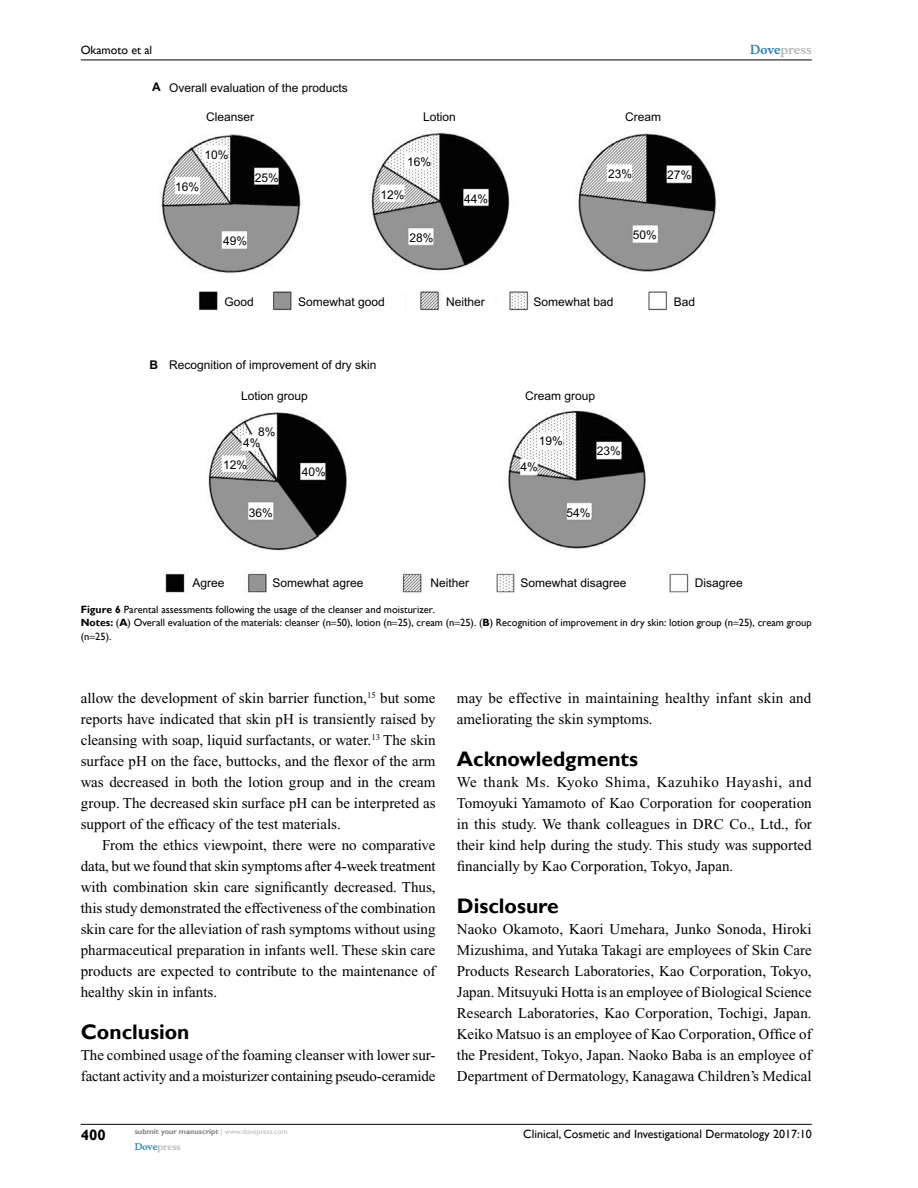
<style>
.page{position:relative;width:918px;height:1188px;background:#fff}
.page>*{position:absolute;margin:0;border:0;box-sizing:border-box;transform-origin:0 0}
.t1{font:700 21px "Gill Sans";color:#000}
.t2{font:15px/21px "Times New Roman";color:#000;text-align:justify}
.t3{font:700 15px "Gill Sans";color:#000}
.t4{font:12px/10.8px "Arial";color:#000}
.t5{font:12px "Gill Sans";color:#000}
.t6{font:700 12px "Musee";color:#b8babc}
.t7{font:700 12px "Arial";color:#000}
.t8{font:10.5px/13.5px "Gill Sans";color:#000}
.t9{font:700 9px "Musee";color:#b8babc}
.t10{font:700 7.5px "Gill Sans";color:#808285}
.s1{font-weight:700}
.s2{color:#3785ad}
.s3{font-weight:400;color:#b8babc}
</style>
<div class="page">
<hr style="left:81px;top:1124px;width:731px;height:1px;background:#000">
<hr style="left:81px;top:60px;width:731px;height:1px;background:#000">
<img style="left:161px;top:132px;width:555px;height:461px">
<p class="t5" style="left:81px;top:43px;width:73px">Okamoto et al</p>
<p class="t7" style="left:152px;top:78px;width:10px">A</p>
<p class="t4" style="left:169px;top:82px;width:180px">Overall evaluation of the products</p>
<p class="t4" style="left:206px;top:112px;width:50px">Cleanser</p>
<p class="t4" style="left:204px;top:150px;width:26px">10%</p>
<p class="t4" style="left:175px;top:182px;width:26px">16%</p>
<p class="t4" style="left:255px;top:172px;width:26px">25%</p>
<p class="t4" style="left:223px;top:236px;width:26px">49%</p>
<p class="t4" style="left:423px;top:111px;width:34px">Lotion</p>
<p class="t4" style="left:625px;top:111px;width:37px">Cream</p>
<p class="t4" style="left:407px;top:157px;width:26px">16%</p>
<p class="t4" style="left:380px;top:189px;width:26px">12%</p>
<p class="t4" style="left:464px;top:193px;width:26px">44%</p>
<p class="t4" style="left:608px;top:169px;width:26px">23%</p>
<p class="t4" style="left:667px;top:170px;width:26px">27%</p>
<p class="t4" style="left:410px;top:232px;width:26px">28%</p>
<p class="t4" style="left:633px;top:230px;width:26px">50%</p>
<p class="t4" style="left:225px;top:296px;width:31px">Good</p>
<p class="t4" style="left:298px;top:296px;width:88px">Somewhat good</p>
<p class="t4" style="left:446px;top:296px;width:40px">Neither</p>
<p class="t4" style="left:534px;top:296px;width:82px">Somewhat bad</p>
<p class="t4" style="left:674px;top:296px;width:23px">Bad</p>
<p class="t4" style="left:150px;top:360px;width:228px"><span class="s1">B</span> Recognition of improvement of dry skin</p>
<p class="t4" style="left:241px;top:390px;width:68px">Lotion group</p>
<p class="t4" style="left:525px;top:390px;width:72px">Cream group</p>
<p class="t4" style="left:243px;top:426px;width:34px;text-indent:15px">8%<br>4%</p>
<p class="t4" style="left:223px;top:460px;width:26px">12%</p>
<p class="t4" style="left:249px;top:507px;width:26px">36%</p>
<p class="t4" style="left:302px;top:467px;width:26px">40%</p>
<p class="t4" style="left:539px;top:436px;width:26px">19%</p>
<p class="t4" style="left:521px;top:462px;width:19px">4%</p>
<p class="t4" style="left:597px;top:446px;width:26px">23%</p>
<p class="t4" style="left:567px;top:507px;width:26px">54%</p>
<p class="t6" style="left:750px;top:43px;width:63px"><span class="s2">Dove</span>press</p>
<p class="t4" style="left:193px;top:578px;width:34px">Agree</p>
<p class="t4" style="left:273px;top:578px;width:92px">Somewhat agree</p>
<p class="t4" style="left:430px;top:578px;width:40px">Neither</p>
<p class="t4" style="left:521px;top:578px;width:108px">Somewhat disagree</p>
<p class="t4" style="left:695px;top:578px;width:50px">Disagree</p>
<p class="t8" style="left:81px;top:602px;width:732px"><span class="s1">Figure 6</span> Parental assessments following the usage of the cleanser and moisturizer.<br><span class="s1">Notes:</span> (<span class="s1">A</span>) Overall evaluation of the materials: cleanser (n 50), lotion (n 25), cream (n 25). (<span class="s1">B</span>) Recognition of improvement in dry skin: lotion group (n 25), cream group (n 25).</p>
<p class="t2" style="left:81px;top:687px;width:356px">allow the development of skin barrier function,<sup>15</sup> but some reports have indicated that skin pH is transiently raised by cleansing with soap, liquid surfactants, or water.<sup>13</sup> The skin surface pH on the face, buttocks, and the flexor of the arm was decreased in both the lotion group and in the cream group. The decreased skin surface pH can be interpreted as support of the efficacy of the test materials.</p>
<p class="t2" style="left:81px;top:834px;width:357px;text-indent:21px">From the ethics viewpoint, there were no comparative data, but we found that skin symptoms after 4-week treatment with combination skin care significantly decreased. Thus, this study demonstrated the effectiveness of the combination skin care for the alleviation of rash symptoms without using pharmaceutical preparation in infants well. These skin care products are expected to contribute to the maintenance of healthy skin in infants.</p>
<h1 class="t1" style="left:81px;top:1019px;width:110px">Conclusion</h1>
<p class="t2" style="left:81px;top:1044px;width:356px">The combined usage of the foaming cleanser with lower sur&shy;factant activity and a moisturizer containing pseudo-ceramide</p>
<p class="t2" style="left:457px;top:687px;width:356px">may be effective in maintaining healthy infant skin and ameliorating the skin symptoms.</p>
<h1 class="t1" style="left:457px;top:746px;width:183px">Acknowledgments</h1>
<p class="t2" style="left:457px;top:771px;width:357px">We thank Ms. Kyoko Shima, Kazuhiko Hayashi, and Tomoyuki Yamamoto of Kao Corporation for cooperation in this study. We thank colleagues in DRC Co., Ltd., for their kind help during the study. This study was supported financially by Kao Corporation, Tokyo, Japan.</p>
<h1 class="t1" style="left:457px;top:893px;width:103px">Disclosure</h1>
<p class="t2" style="left:457px;top:918px;width:356px">Naoko Okamoto, Kaori Umehara, Junko Sonoda, Hiroki Mizushima, and Yutaka Takagi are employees of Skin Care Products Research Laboratories, Kao Corporation, Tokyo, Japan. Mitsuyuki Hotta is an employee of Biological Science Research Laboratories, Kao Corporation, Tochigi, Japan.<br>Keiko Matsuo is an employee of Kao Corporation, Office of the President, Tokyo, Japan. Naoko Baba is an employee of Department of Dermatology, Kanagawa Children’s Medical</p>
<p class="t3" style="left:81px;top:1126px;width:26px">400</p>
<p class="t10" style="left:135px;top:1127px;width:154px">submit your manuscript <span class="s3">| www.dovepress.com</span></p>
<p class="t9" style="left:135px;top:1141px;width:48px"><span class="s2">Dove</span>press</p>
<p class="t5" style="left:523px;top:1127px;width:290px">Clinical, Cosmetic and Investigational Dermatology 2017:10</p>
</div>
